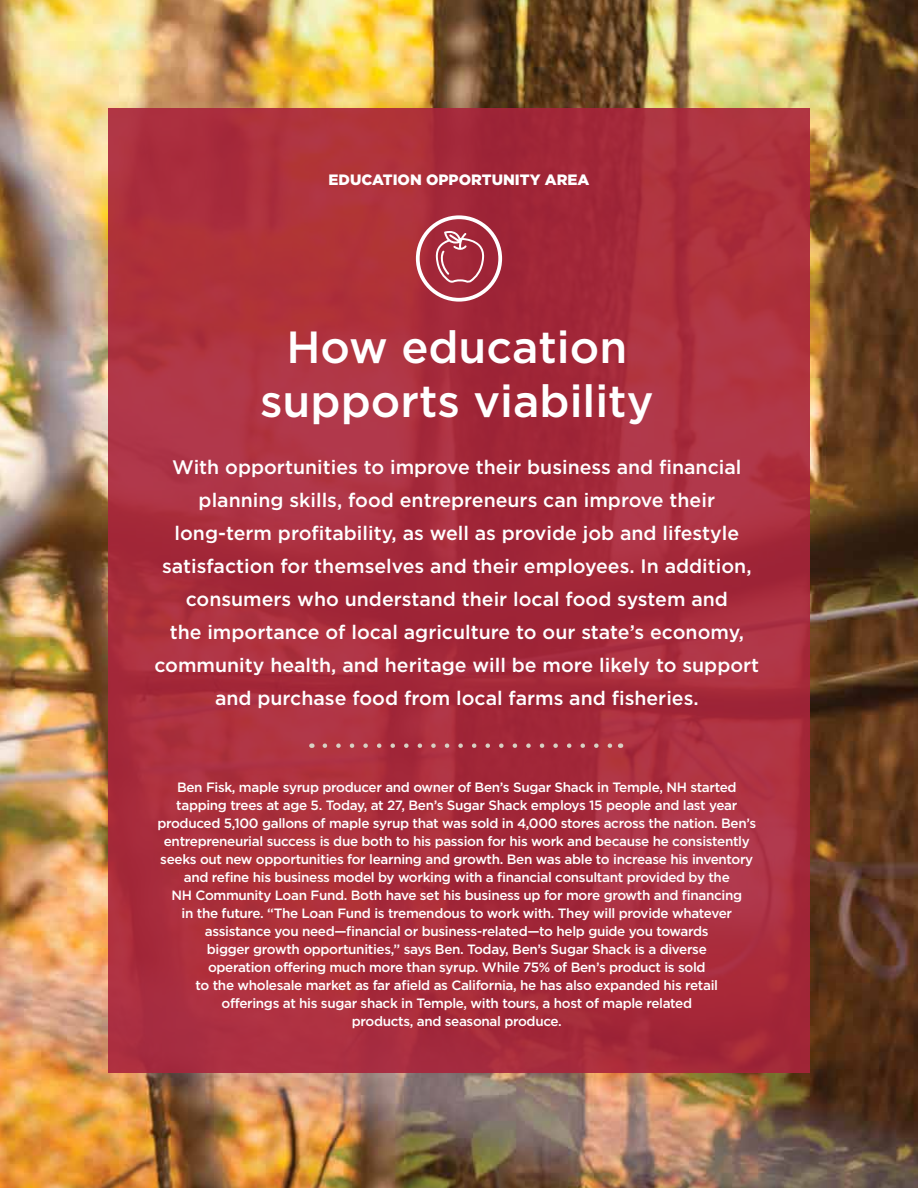
<style>
.page{position:relative;width:918px;height:1188px;background:#fff}
.page>*{position:absolute;margin:0;border:0;box-sizing:border-box;transform-origin:0 0}
.t1{font:500 45px/54px "Gotham";color:#fff;text-align:center}
.t2{font:500 19.5px/33px "Gotham";color:#fff;text-align:center}
.t3{font:900 15px "Gotham";color:#fff}
.t4{font:500 13.5px/18px "Gotham";letter-spacing:-.025em;color:#fff;text-align:center}
</style>
<div class="page">
<img style="left:0;top:0;width:918px;height:1188px">
<div style="left:108px;top:108px;width:702px;height:964px;background:linear-gradient(to right,#ab2f3d,#a72d3d)"></div>
<svg style="left:325px;top:743px;width:288px;height:5px"></svg>
<div style="left:416px;top:215px;width:86px;height:87px;border:4px solid #fff;border-radius:50%"></div>
<svg style="left:435px;top:231px;width:49px;height:52px;background:#b24e5d"></svg>
<p class="t3" style="left:329px;top:171px;width:262px">EDUCATION OPPORTUNITY AREA</p>
<h1 class="t1" style="left:260px;top:319px;width:395px">How education supports viability</h1>
<p class="t2" style="left:154px;top:450px;width:606px">With opportunities to improve their business and financial planning skills, food entrepreneurs can improve their long-term profitability, as well as provide job and lifestyle satisfaction for themselves and their employees. In addition, consumers who understand their local food system and<br>the importance of local agriculture to our state’s economy, community health, and heritage will be more likely to support and purchase food from local farms and fisheries.</p>
<p class="t4" style="left:157px;top:778px;width:600px">Ben Fisk, maple syrup producer and owner of Ben’s Sugar Shack in Temple, NH started tapping trees at age 5. Today, at 27, Ben’s Sugar Shack employs 15 people and last year produced 5,100 gallons of maple syrup that was sold in 4,000 stores across the nation. Ben’s entrepreneurial success is due both to his passion for his work and because he consistently seeks out new opportunities for learning and growth. Ben was able to increase his inventory and refine his business model by working with a financial consultant provided by the<br>NH Community Loan Fund. Both have set his business up for more growth and financing<br>in the future. “The Loan Fund is tremendous to work with. They will provide whatever assistance you need—financial or business-related—to help guide you towards<br>bigger growth opportunities,” says Ben. Today, Ben’s Sugar Shack is a diverse<br>operation offering much more than syrup. While 75% of Ben’s product is sold<br>to the wholesale market as far afield as California, he has also expanded his retail<br>offerings at his sugar shack in Temple, with tours, a host of maple related<br>products, and seasonal produce.</p>
</div>
